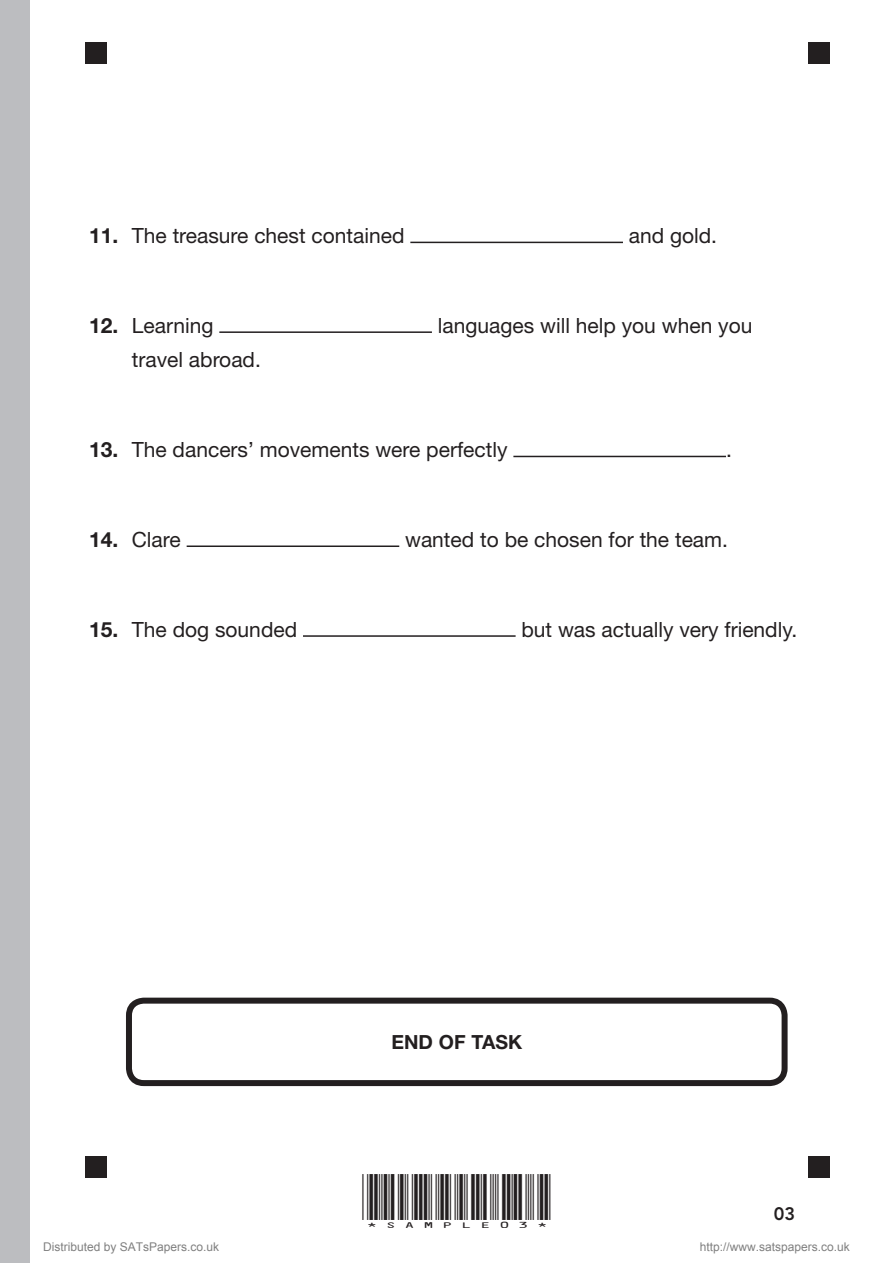
<style>
.page{position:relative;width:893px;height:1263px;background:#fff}
.page>*{position:absolute;margin:0;border:0;box-sizing:border-box;transform-origin:0 0}
.t1{font:21px "Helvetica Neue LT Std";color:#231f20}
.t2{font:700 19.5px "Helvetica Neue LT Std";color:#231f20}
.t3{font:800 18px "Avenir LT Std";color:#231f20}
.t4{font:15px "ID Automation HC39 M";color:#231f20;scale:1.3 1}
.t5{font:12px "Arial";color:#808080}
.s1{font-weight:700}
</style>
<div class="page">
<hr style="left:410px;top:242px;width:213px;height:1px;background:#231f20">
<hr style="left:219px;top:331px;width:213px;height:2px;background:#231f20">
<hr style="left:513px;top:456px;width:213px;height:1px;background:#231f20">
<hr style="left:187px;top:545px;width:212px;height:2px;background:#231f20">
<hr style="left:303px;top:635px;width:213px;height:2px;background:#231f20">
<div style="left:126px;top:998px;width:662px;height:88px;border:6px solid #231f20;border-radius:15px"></div>
<div style="left:808px;top:1157px;width:21px;height:21px;background:#231f20"></div>
<div style="left:808px;top:43px;width:21px;height:21px;background:#231f20"></div>
<div style="left:85px;top:43px;width:21px;height:21px;background:#231f20"></div>
<div style="left:85px;top:1157px;width:21px;height:21px;background:#231f20"></div>
<div style="left:0;top:0;width:30px;height:1263px;background:#bcbdc0"></div>
<p class="t1" style="left:89px;top:223px;width:317px"><span class="s1">11.</span> The treasure chest contained</p>
<p class="t1" style="left:629px;top:223px;width:90px">and gold.</p>
<p class="t1" style="left:89px;top:313px;width:126px"><span class="s1">12.</span> Learning</p>
<p class="t1" style="left:438px;top:313px;width:316px">languages will help you when you</p>
<p class="t1" style="left:132px;top:347px;width:131px">travel abroad.</p>
<p class="t1" style="left:89px;top:437px;width:420px"><span class="s1">13.</span> The dancers’ movements were perfectly</p>
<p class="t1" style="left:726px;top:437px;width:7px">.</p>
<p class="t1" style="left:89px;top:527px;width:93px"><span class="s1">14.</span> Clare</p>
<p class="t1" style="left:405px;top:527px;width:324px">wanted to be chosen for the team.</p>
<p class="t1" style="left:89px;top:617px;width:209px"><span class="s1">15.</span> The dog sounded</p>
<p class="t1" style="left:521px;top:617px;width:277px">but was actually very friendly.</p>
<p class="t2" style="left:391px;top:1030px;width:132px">End of TASK</p>
<p class="t4" style="left:362px;top:1206px;width:147px">*SAMPLE03*</p>
<p class="t3" style="left:774px;top:1203px;width:23px">03</p>
<p class="t5" style="left:43px;top:1239px;width:178px">Distributed by SATsPapers.co.uk</p>
<p class="t5" style="left:700px;top:1239px;width:152px">http://www.satspapers.co.uk</p>
</div>
